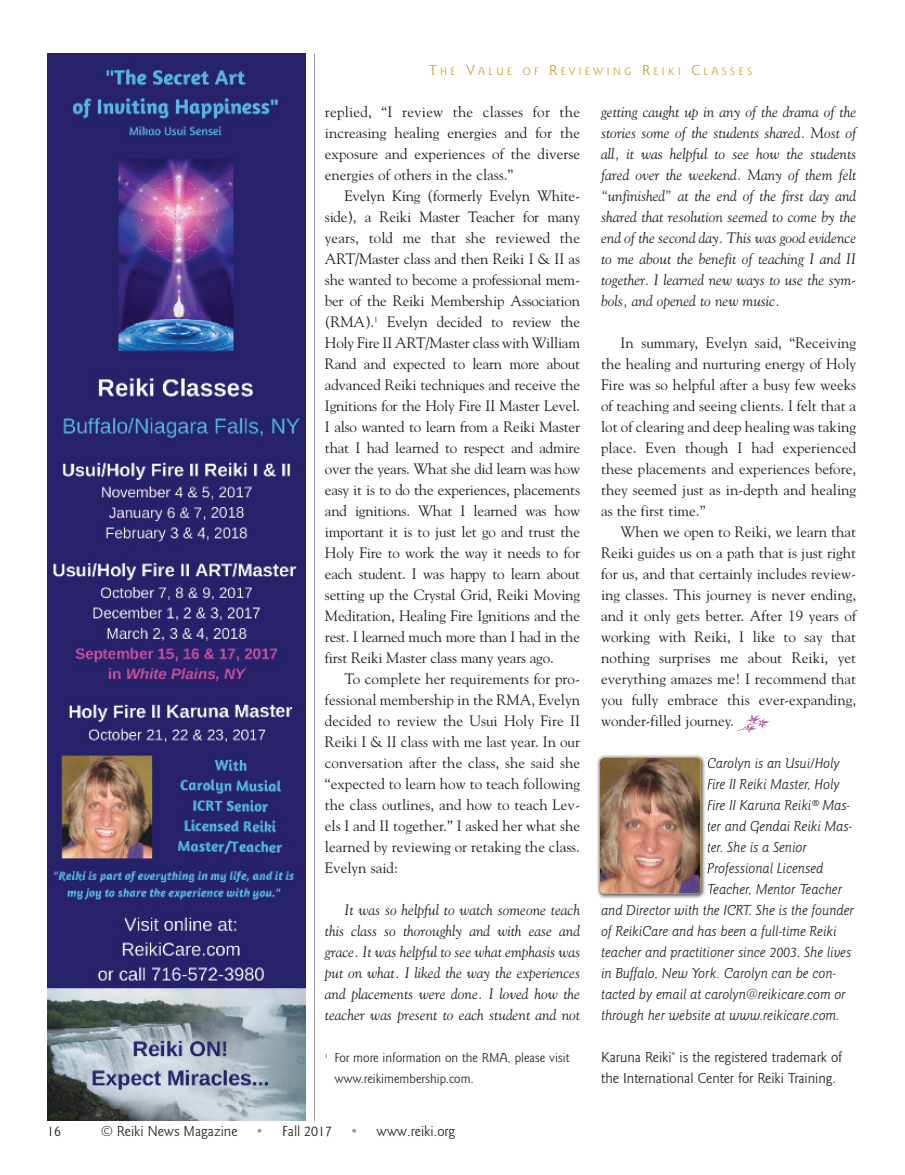
<style>
.page{position:relative;width:905px;height:1175px;background:#fff}
.page>*{position:absolute;margin:0;border:0;box-sizing:border-box;transform-origin:0 0}
.t1{font:15px/21px "Goudy";color:#231f20;text-align:justify}
.t2{font:italic 15px/21px "Goudy";color:#231f20;text-align:justify}
.t3{font:italic 15px "Goudy Sans Pro";letter-spacing:-.005em;color:#231f20}
.t4{font:15px/21px "Goudy Sans Pro";color:#231f20}
.t5{font:13.5px/21px "Goudy Sans Pro";color:#231f20}
.t6{font:11.25px "Goudy Sans Pro";letter-spacing:.31em;color:#cf9b2a}
.s1{font-size:15px}
.s2{color:#939598}
</style>
<div class="page">
<img style="left:597px;top:755px;width:112px;height:144px">
<svg style="left:707px;top:759px;width:2px;height:9px"></svg>
<svg style="left:707px;top:778px;width:2px;height:11px"></svg>
<svg style="left:707px;top:800px;width:2px;height:10px"></svg>
<svg style="left:707px;top:821px;width:2px;height:12px"></svg>
<svg style="left:707px;top:842px;width:2px;height:10px"></svg>
<svg style="left:707px;top:862px;width:2px;height:13px"></svg>
<img style="left:600px;top:758px;width:100px;height:135px;border-radius:4px">
<div style="left:599px;top:757px;width:101px;height:137px;border:1px solid #cf9b2a;border-radius:5px"></div>
<img style="left:47px;top:54px;width:258px;height:1066px">
<hr style="left:314px;top:54px;width:1px;height:1066px;background:#939598">
<p class="t6" style="left:429px;top:67px;width:324px"><span class="s1">T</span>HE <span class="s1">V</span>ALUE OF <span class="s1">R</span>EVIEWING <span class="s1">R</span>EIKI <span class="s1">C</span>LASSES</p>
<p class="t2" style="left:601px;top:101px;width:257px">getting caught up in any of the drama of the stories some of the students shared. Most of all, it was helpful to see how the students fared over the weekend. Many of them felt “unfinished” at the end of the first day and shared that resolution seemed to come by the end of the second day. This was good evidence to me about the benefit of teaching I and II together. I learned new ways to use the sym&shy;bols, and opened to new music.</p>
<p class="t1" style="left:601px;top:332px;width:257px;text-indent:20px">In summary, Evelyn said, “Receiving the healing and nurturing energy of Holy Fire was so helpful after a busy few weeks of teaching and seeing clients. I felt that a lot of clearing and deep healing was taking place. Even though I had experienced these placements and experiences before, they seemed just as in-depth and healing as the first time.”</p>
<p class="t1" style="left:601px;top:521px;width:257px;text-indent:20px">When we open to Reiki, we learn that Reiki guides us on a path that is just right for us, and that certainly includes review&shy;ing classes. This journey is never ending, and it only gets better. After 19 years of working with Reiki, I like to say that nothing surprises me about Reiki, yet everything amazes me! I recommend that you fully embrace this ever-expanding, wonder-filled journey.</p>
<p class="t3" style="left:706px;top:757px;width:134px">Carolyn is an Usui/Holy</p>
<p class="t3" style="left:706px;top:778px;width:134px">Fire II Reiki Master, Holy</p>
<p class="t3" style="left:706px;top:799px;width:145px">Fire II Karuna Reiki® Mas-</p>
<p class="t3" style="left:706px;top:820px;width:147px">ter and Gendai Reiki Mas-</p>
<p class="t3" style="left:706px;top:841px;width:102px">ter. She is a Senior</p>
<p class="t3" style="left:706px;top:862px;width:118px">Professional Licensed</p>
<p class="t3" style="left:706px;top:883px;width:137px">Teacher, Mentor Teacher</p>
<p class="t3" style="left:601px;top:904px;width:254px">and Director with the ICRT. She is the founder</p>
<p class="t3" style="left:601px;top:925px;width:237px">of ReikiCare and has been a full-time Reiki</p>
<p class="t3" style="left:601px;top:946px;width:252px">teacher and practitioner since 2003. She lives</p>
<p class="t3" style="left:601px;top:967px;width:236px">in Buffalo, New York. Carolyn can be con-</p>
<p class="t3" style="left:601px;top:988px;width:246px">tacted by email at carolyn@reikicare.com or</p>
<p class="t3" style="left:601px;top:1009px;width:240px">through her website at www.reikicare.com.</p>
<p class="t4" style="left:601px;top:1048px;width:243px">Karuna Reiki<sup>®</sup> is the registered trademark of the International Center for Reiki Training.</p>
<p class="t1" style="left:325px;top:101px;width:257px">replied, “I review the classes for the increasing healing energies and for the exposure and experiences of the diverse energies of others in the class.”</p>
<p class="t1" style="left:325px;top:185px;width:257px;text-indent:20px">Evelyn King (formerly Evelyn White&shy;side), a Reiki Master Teacher for many years, told me that she reviewed the ART/Master class and then Reiki I &amp; II as she wanted to become a professional mem&shy;ber of the Reiki Membership Association (RMA).<sup>1</sup> Evelyn decided to review the Holy Fire II ART/Master class with William Rand and expected to learn more about advanced Reiki techniques and receive the Ignitions for the Holy Fire II Master Level.<br>I also wanted to learn from a Reiki Master that I had learned to respect and admire over the years. What she did learn was how easy it is to do the experiences, placements and ignitions. What I learned was how important it is to just let go and trust the Holy Fire to work the way it needs to for each student. I was happy to learn about setting up the Crystal Grid, Reiki Moving Meditation, Healing Fire Ignitions and the rest. I learned much more than I had in the first Reiki Master class many years ago.</p>
<p class="t1" style="left:325px;top:668px;width:257px;text-indent:20px">To complete her requirements for pro&shy;fessional membership in the RMA, Evelyn decided to review the Usui Holy Fire II Reiki I &amp; II class with me last year. In our conversation after the class, she said she “expected to learn how to teach following the class outlines, and how to teach Lev&shy;els I and II together.” I asked her what she learned by reviewing or retaking the class.<br>Evelyn said:</p>
<p class="t2" style="left:325px;top:899px;width:257px;text-indent:20px">It was so helpful to watch someone teach this class so thoroughly and with ease and grace. It was helpful to see what emphasis was put on what. I liked the way the experiences and placements were done. I loved how the teacher was present to each student and not</p>
<p class="t5" style="left:334px;top:1048px;width:236px;text-indent:-10px"><sup>1</sup> For more information on the RMA, please visit www.reikimembership.com.</p>
<p class="t4" style="left:47px;top:1121px;width:15px">16</p>
<p class="t4" style="left:101px;top:1121px;width:138px">© Reiki News Magazine</p>
<p class="t4" style="left:256px;top:1121px;width:77px"><span class="s2">•</span> Fall 2017</p>
<p class="t4" style="left:351px;top:1121px;width:106px"><span class="s2">•</span> www.reiki.org</p>
</div>
